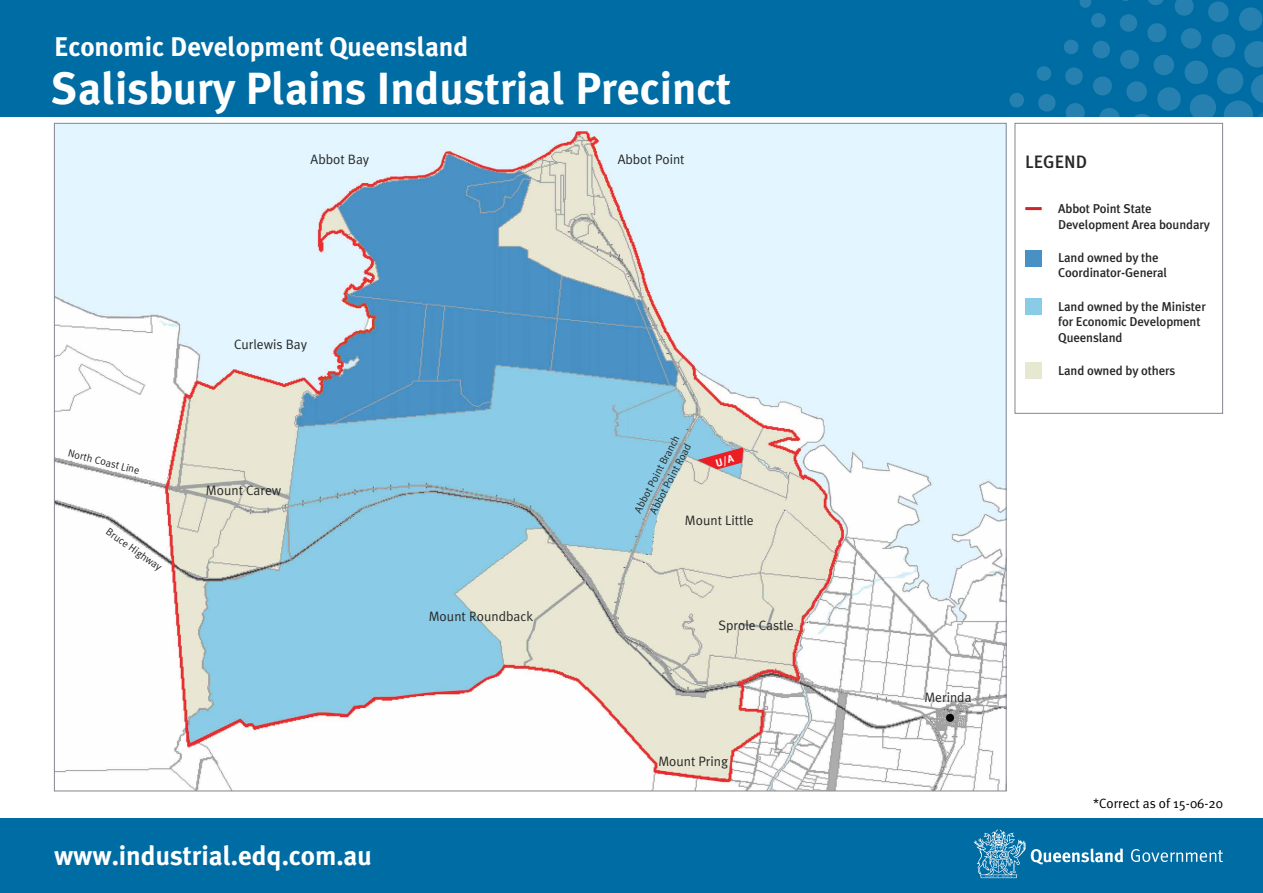
<style>
.page{position:relative;width:1263px;height:893px;background:#fff}
.page>*{position:absolute;margin:0;border:0;box-sizing:border-box;transform-origin:0 0}
.t1{font:700 45px "Meta Plus";color:#fff}
.t2{font:700 27px "Meta Plus";color:#fff}
.t3{font:500 18px "Meta Plus";color:#262826}
.t4{font:13.65px "Meta Plus Normal";color:#262826}
.t5{font:13.5px "Meta Plus Normal";color:#000}
.t6{font:500 12.75px/15.5px "Meta Plus";letter-spacing:-.01em;color:#262826}
.t7{font:10.5px/14.2px "Meta Plus Normal";color:#262826;text-align:center}
</style>
<div class="page">
<div style="left:0;top:818px;width:1263px;height:75px;background:#006ca4"></div>
<div style="left:0;top:0;width:1263px;height:117px;background:#006ca4"></div>
<svg style="left:1009px;top:0;width:254px;height:117px"></svg>
<svg style="left:974px;top:829px;width:149px;height:49px"></svg>
<svg style="left:1131px;top:849px;width:92px;height:13px"></svg>
<img style="left:56px;top:125px;width:948px;height:664px">
<svg style="left:922px;top:688px;width:52px;height:18px"></svg>
<div style="left:1014px;top:123px;width:209px;height:291px;border:1px solid #83868e"></div>
<hr style="left:1025px;top:207px;width:17px;height:3px;background:#d2232a">
<div style="left:1025px;top:250px;width:17px;height:16px;background:#4891c4"></div>
<div style="left:1025px;top:298px;width:17px;height:17px;background:#8acbe5"></div>
<div style="left:1025px;top:362px;width:17px;height:17px;background:#e7e8d2"></div>
<svg style="left:697px;top:448px;width:46px;height:21px"></svg>
<h2 class="t2" style="left:54px;top:31px;width:416px">Economic Development Queensland</h2>
<h1 class="t1" style="left:52px;top:62px;width:681px">Salisbury Plains Industrial Precinct</h1>
<p class="t4" style="left:311px;top:152px;width:60px">Abbot Bay</p>
<p class="t4" style="left:618px;top:152px;width:68px">Abbot Point</p>
<p class="t7" style="left:70px;top:446px;width:75px;rotate:14deg">North Coast Line</p>
<p class="t7" style="left:111px;top:524px;width:68px;rotate:35deg">Bruce Highway</p>
<p class="t4" style="left:234px;top:336px;width:75px">Curlewis Bay</p>
<p class="t4" style="left:206px;top:482px;width:77px">Mount Carew</p>
<p class="t4" style="left:429px;top:608px;width:106px">Mount Roundback</p>
<h2 class="t2" style="left:54px;top:840px;width:319px">www.industrial.edq.com.au</h2>
<p class="t7" style="left:631px;top:509px;width:87px;rotate:-63deg">Abbot Point Branch<br>Abbot Point Road</p>
<p class="t4" style="left:685px;top:512px;width:70px">Mount Little</p>
<p class="t4" style="left:718px;top:617px;width:77px">Sprole Castle</p>
<p class="t4" style="left:658px;top:753px;width:71px">Mount Pring</p>
<h3 class="t3" style="left:1025px;top:151px;width:63px">LEGEND</h3>
<p class="t6" style="left:1058px;top:201px;width:153px">Abbot Point State<br>Development Area boundary</p>
<p class="t6" style="left:1058px;top:250px;width:110px">Land owned by the<br>Coordinator-General</p>
<p class="t6" style="left:1058px;top:299px;width:149px">Land owned by the Minister for Economic Development<br>Queensland</p>
<p class="t6" style="left:1058px;top:363px;width:119px">Land owned by others</p>
<p class="t4" style="left:924px;top:689px;width:49px">Merinda</p>
<p class="t5" style="left:1093px;top:795px;width:131px">*Correct as of 15-06-20</p>
</div>
